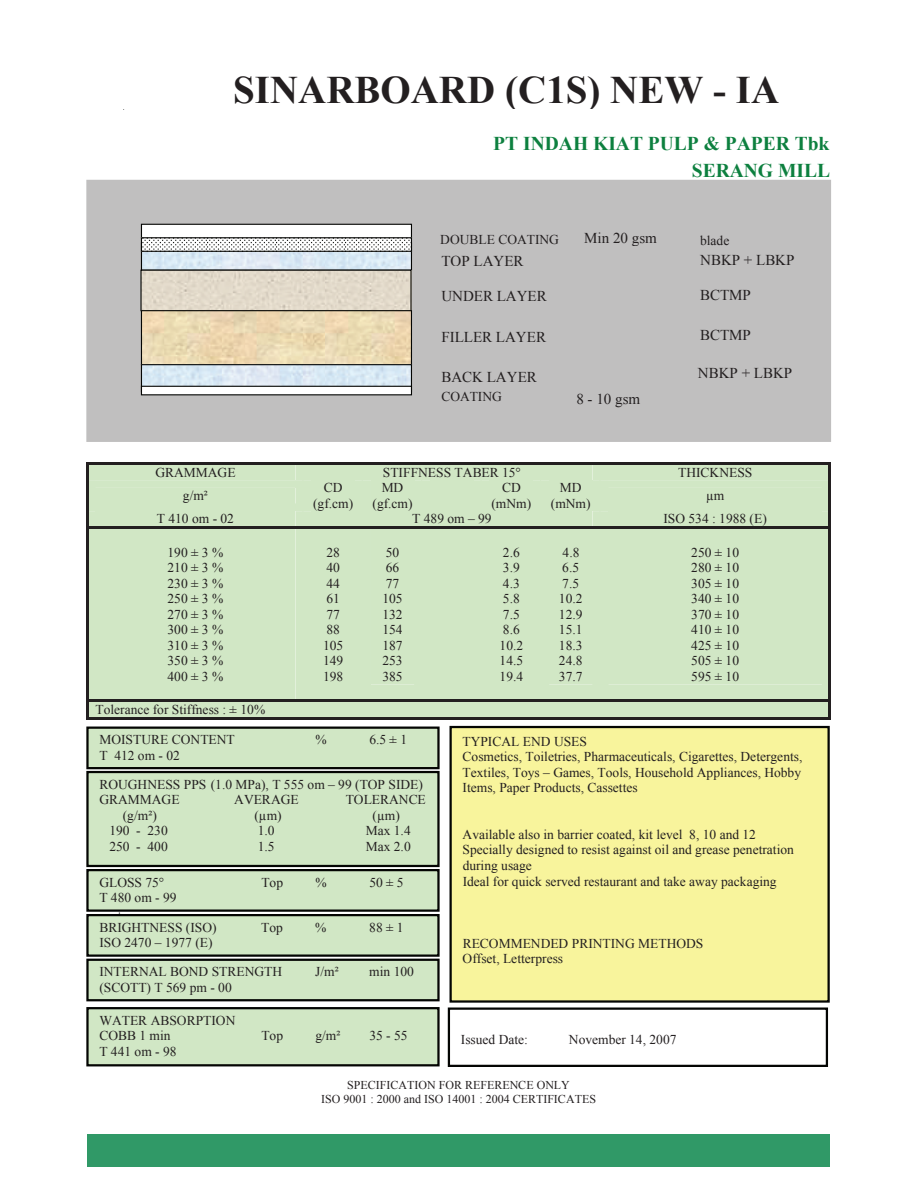
<style>
.page{position:relative;width:918px;height:1188px;background:#fff}
.page>*{position:absolute;margin:0;border:0;box-sizing:border-box;transform-origin:0 0}
.t1{font:700 39px "Times New Roman";color:#231f20}
.t2{font:700 19.5px "Times New Roman";color:#0d803f}
.t3{font:15px "Times New Roman";color:#231f20}
.t4{font:13.5px/15.5px "Times New Roman";color:#231f20}
.t5{font:12px/14.1px "Times New Roman";color:#231f20;text-align:center}
</style>
<div class="page">
<div style="left:87px;top:181px;width:743px;height:260px;background:#c0bfbf"></div>
<div style="left:86px;top:180px;width:745px;height:262px;border:2px solid #c0bfbf"></div>
<div style="left:86px;top:462px;width:745px;height:258px;background:#d1e7c5"></div>
<div style="left:141px;top:224px;width:270px;height:14px;background:#fff"></div>
<div style="left:141px;top:224px;width:271px;height:14px;border:1px solid #040503"></div>
<svg style="left:143px;top:252px;width:267px;height:17px;background:#dae8f4"></svg>
<div style="left:141px;top:270px;width:270px;height:41px;background:#e2daca"></div>
<div style="left:140px;top:270px;width:272px;height:41px;border:1px solid #040503"></div>
<svg style="left:143px;top:312px;width:267px;height:51px;background:#ebd8b1"></svg>
<div style="left:141px;top:310px;width:271px;height:55px;border:1px solid #040503"></div>
<svg style="left:143px;top:366px;width:267px;height:20px;background:#d6e5f0"></svg>
<div style="left:141px;top:364px;width:271px;height:28px;border:1px solid #040503"></div>
<div style="left:141px;top:386px;width:270px;height:9px;background:#fff"></div>
<div style="left:141px;top:386px;width:271px;height:9px;border:1px solid #040503"></div>
<svg style="left:143px;top:239px;width:267px;height:11px;background:#dfdfde"></svg>
<div style="left:141px;top:237px;width:271px;height:15px;border:1px solid #040503"></div>
<div style="left:451px;top:727px;width:378px;height:275px;background:#f8f49c"></div>
<div style="left:450px;top:726px;width:380px;height:277px;border:2px solid #040503"></div>
<div style="left:448px;top:1008px;width:380px;height:59px;border:2px solid #040503"></div>
<div style="left:87px;top:728px;width:351px;height:40px;background:#d1e7c5"></div>
<div style="left:86px;top:727px;width:354px;height:42px;border:2px solid #040503"></div>
<div style="left:87px;top:870px;width:351px;height:41px;background:#d1e7c5"></div>
<div style="left:86px;top:869px;width:354px;height:43px;border:2px solid #040503"></div>
<div style="left:87px;top:1008px;width:351px;height:57px;background:#d1e7c5"></div>
<div style="left:86px;top:1007px;width:354px;height:59px;border:2px solid #040503"></div>
<div style="left:87px;top:915px;width:351px;height:41px;background:#d1e7c5"></div>
<div style="left:86px;top:914px;width:354px;height:43px;border:2px solid #040503"></div>
<div style="left:87px;top:960px;width:351px;height:40px;background:#d1e7c5"></div>
<div style="left:86px;top:959px;width:354px;height:42px;border:2px solid #040503"></div>
<div style="left:87px;top:772px;width:351px;height:94px;background:#d1e7c5"></div>
<div style="left:86px;top:771px;width:354px;height:96px;border:2px solid #040503"></div>
<div style="left:87px;top:1135px;width:743px;height:32px;background:#309967"></div>
<h1 class="t1" style="left:233px;top:63px;width:547px">SINARBOARD (C1S) NEW - IA</h1>
<h2 class="t2" style="left:493px;top:130px;width:337px">PT INDAH KIAT PULP &amp; PAPER Tbk</h2>
<p class="t4" style="left:440px;top:231px;width:120px">DOUBLE COATING</p>
<p class="t3" style="left:441px;top:250px;width:84px">TOP LAYER</p>
<p class="t3" style="left:441px;top:285px;width:107px">UNDER LAYER</p>
<p class="t3" style="left:441px;top:327px;width:106px">FILLER LAYER</p>
<p class="t3" style="left:441px;top:366px;width:97px">BACK LAYER</p>
<p class="t4" style="left:441px;top:389px;width:62px">COATING</p>
<p class="t3" style="left:584px;top:228px;width:74px">Min 20 gsm</p>
<p class="t3" style="left:576px;top:389px;width:65px">8 - 10 gsm</p>
<h2 class="t2" style="left:692px;top:157px;width:140px">SERANG MILL</h2>
<p class="t4" style="left:700px;top:232px;width:31px">blade</p>
<p class="t3" style="left:700px;top:250px;width:96px">NBKP + LBKP</p>
<p class="t3" style="left:700px;top:285px;width:52px">BCTMP</p>
<p class="t3" style="left:700px;top:324px;width:52px">BCTMP</p>
<p class="t3" style="left:698px;top:363px;width:96px">NBKP + LBKP</p>
<p class="t4" style="left:155px;top:464px;width:82px">GRAMMAGE</p>
<p class="t4" style="left:383px;top:464px;width:140px">STIFFNESS TABER 15°</p>
<p class="t4" style="left:678px;top:464px;width:76px">THICKNESS</p>
<p class="t4" style="left:183px;top:488px;width:26px">g/m²</p>
<p class="t4" style="left:313px;top:480px;width:42px;text-align:center">CD (gf.cm)</p>
<p class="t4" style="left:373px;top:480px;width:42px;text-align:center">MD (gf.cm)</p>
<p class="t4" style="left:491px;top:480px;width:41px;text-align:center">CD (mNm)</p>
<p class="t4" style="left:551px;top:480px;width:41px;text-align:center">MD (mNm)</p>
<p class="t4" style="left:706px;top:488px;width:20px">µm</p>
<p class="t4" style="left:157px;top:511px;width:79px">T 410 om - 02</p>
<p class="t4" style="left:412px;top:511px;width:81px">T 489 om – 99</p>
<p class="t4" style="left:663px;top:511px;width:105px">ISO 534 : 1988 (E)</p>
<p class="t4" style="left:168px;top:544px;width:57px;text-align:justify">190±3% 210±3% 230±3% 250±3% 270±3% 300±3% 310±3% 350±3% 400±3%</p>
<p class="t4" style="left:323px;top:544px;width:22px">28<br>40<br>44<br>61<br>77<br>88<br>105<br>149<br>198</p>
<p class="t4" style="left:382px;top:544px;width:22px">50<br>66<br>77<br>105<br>132<br>154<br>187<br>253<br>385</p>
<p class="t4" style="left:500px;top:544px;width:25px">2.6<br>3.9<br>4.3<br>5.8<br>7.5<br>8.6<br>10.2<br>14.5<br>19.4</p>
<p class="t4" style="left:559px;top:544px;width:25px">4.8<br>6.5<br>7.5<br>10.2<br>12.9<br>15.1<br>18.3<br>24.8<br>37.7</p>
<p class="t4" style="left:691px;top:544px;width:49px;text-align:justify">250 ± 10<br>280 ± 10<br>305 ± 10<br>340 ± 10<br>370 ± 10<br>410 ± 10<br>425 ± 10<br>505 ± 10<br>595 ± 10</p>
<p class="t4" style="left:96px;top:702px;width:171px">Tolerance for Stiffness : ± 10%</p>
<p class="t4" style="left:99px;top:732px;width:137px">MOISTURE CONTENT</p>
<p class="t4" style="left:315px;top:732px;width:13px">%</p>
<p class="t4" style="left:369px;top:732px;width:39px">6.5 ± 1</p>
<p class="t4" style="left:99px;top:748px;width:82px">T 412 om - 02</p>
<p class="t4" style="left:99px;top:776px;width:325px">ROUGHNESS PPS (1.0 MPa), T 555 om – 99 (TOP SIDE)<br>GRAMMAGE</p>
<p class="t4" style="left:234px;top:792px;width:66px">AVERAGE</p>
<p class="t4" style="left:346px;top:792px;width:82px">TOLERANCE</p>
<p class="t4" style="left:123px;top:807px;width:36px">(g/m²)</p>
<p class="t4" style="left:254px;top:807px;width:29px">(µm)</p>
<p class="t4" style="left:372px;top:807px;width:29px">(µm)</p>
<p class="t4" style="left:109px;top:823px;width:60px">190 - 230</p>
<p class="t4" style="left:258px;top:823px;width:18px">1.0</p>
<p class="t4" style="left:366px;top:823px;width:46px">Max 1.4</p>
<p class="t4" style="left:109px;top:838px;width:60px">250 - 400</p>
<p class="t4" style="left:258px;top:838px;width:18px">1.5</p>
<p class="t4" style="left:366px;top:838px;width:46px">Max 2.0</p>
<p class="t4" style="left:99px;top:874px;width:67px">GLOSS 75°</p>
<p class="t4" style="left:261px;top:874px;width:23px">Top</p>
<p class="t4" style="left:315px;top:874px;width:13px">%</p>
<p class="t4" style="left:369px;top:874px;width:36px">50±5</p>
<p class="t4" style="left:99px;top:890px;width:79px">T 480 om - 99</p>
<p class="t4" style="left:99px;top:919px;width:119px">BRIGHTNESS (ISO)</p>
<p class="t4" style="left:261px;top:919px;width:23px">Top</p>
<p class="t4" style="left:315px;top:919px;width:13px">%</p>
<p class="t4" style="left:369px;top:919px;width:36px">88±1</p>
<p class="t4" style="left:99px;top:928px;width:184px;line-height:29.1px">ISO 2470 – 1977 (E)<br>INTERNAL BOND STRENGTH</p>
<p class="t4" style="left:315px;top:964px;width:25px">J/m²</p>
<p class="t4" style="left:369px;top:964px;width:46px">min 100</p>
<p class="t4" style="left:99px;top:979px;width:134px">(SCOTT) T 569 pm - 00</p>
<p class="t4" style="left:99px;top:1012px;width:138px">WATER ABSORPTION<br>COBB 1 min</p>
<p class="t4" style="left:99px;top:1043px;width:79px">T 441 om - 98</p>
<p class="t4" style="left:261px;top:1028px;width:23px">Top</p>
<p class="t4" style="left:315px;top:1028px;width:27px">g/m²</p>
<p class="t4" style="left:370px;top:1028px;width:40px">35 - 55</p>
<p class="t4" style="left:463px;top:733px;width:341px">TYPICAL END USES<br>Cosmetics, Toiletries, Pharmaceuticals, Cigarettes, Detergents, Textiles, Toys – Games, Tools, Household Appliances, Hobby Items, Paper Products, Cassettes</p>
<p class="t4" style="left:463px;top:827px;width:333px">Available also in barrier coated, kit level 8, 10 and 12<br>Specially designed to resist against oil and grease penetration during usage<br>Ideal for quick served restaurant and take away packaging</p>
<p class="t4" style="left:463px;top:935px;width:242px">RECOMMENDED PRINTING METHODS<br>Offset, Letterpress</p>
<p class="t4" style="left:461px;top:1031px;width:69px">Issued Date:</p>
<p class="t4" style="left:569px;top:1031px;width:109px">November 14, 2007</p>
<p class="t5" style="left:321px;top:1078px;width:276px">SPECIFICATION FOR REFERENCE ONLY<br>ISO 9001 : 2000 and ISO 14001 : 2004 CERTIFICATES</p>
</div>
